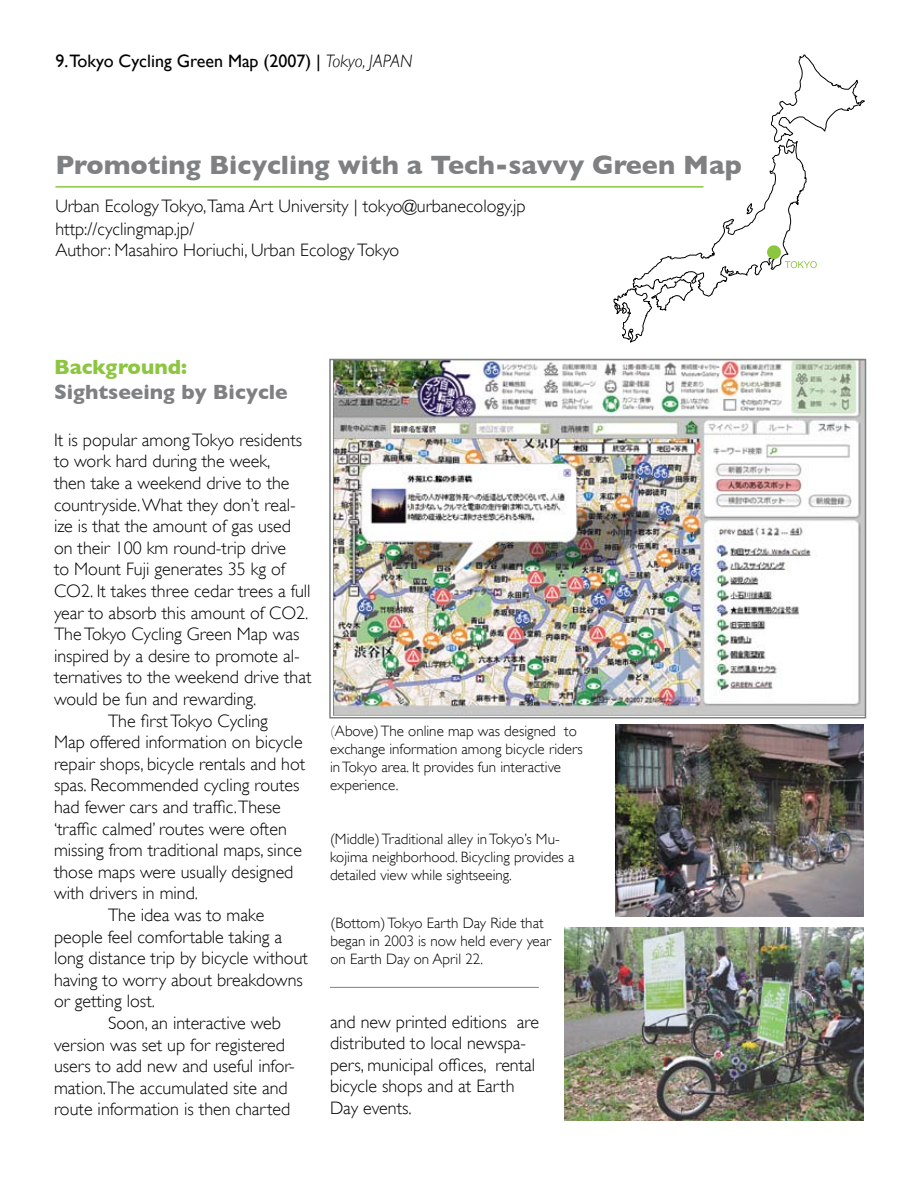
<style>
.page{position:relative;width:918px;height:1188px;background:#fff}
.page>*{position:absolute;margin:0;border:0;box-sizing:border-box;transform-origin:0 0}
.t1{font:700 27px "Gill Sans";color:#7e8082}
.t2{font:700 21px "Gill Sans";color:#7e8082}
.t3{font:700 21px "Gill Sans";color:#8cc63f}
.t4{font:300 18px/21.6px "Gill Sans";color:#000}
.t5{font:18px "Gill Sans";color:#000}
.t6{font:300 15px/18px "Gill Sans";color:#000}
.s1{font-weight:300;font-style:italic}
.s2{color:#7e8082}
</style>
<div class="page">
<hr style="left:55px;top:186px;width:648px;height:2px;background:#8cc63f">
<svg style="left:614px;top:54px;width:251px;height:289px"></svg>
<div style="left:767px;top:245px;width:14px;height:14px;background:#8cc63f;border-radius:50%"></div>
<svg style="left:785px;top:261px;width:32px;height:7px"></svg>
<img style="left:564px;top:927px;width:300px;height:193px">
<img style="left:615px;top:725px;width:249px;height:192px">
<img style="left:333px;top:362px;width:530px;height:353px">
<div style="left:329px;top:359px;width:537px;height:360px;border:2px solid #7e8082"></div>
<hr style="left:330px;top:987px;width:209px;height:1px;background:#7e8082">
<p class="t5" style="left:56px;top:51px;width:359px">9.Tokyo Cycling Green Map (2007) | <span class="s1">Tokyo, JAPAN</span></p>
<h1 class="t1" style="left:55px;top:149px;width:688px">Promoting Bicycling with a Tech-savvy Green Map</h1>
<p class="t4" style="left:55px;top:195px;width:472px">Urban Ecology Tokyo,Tama Art University | tokyo@urbanecology.jp</p>
<p class="t4" style="left:55px;top:218px;width:345px">http://cyclingmap.jp/<br>Author: Masahiro Horiuchi, Urban Ecology Tokyo</p>
<p class="t3" style="left:54px;top:355px;width:135px">Background:</p>
<p class="t2" style="left:54px;top:380px;width:235px">Sightseeing by Bicycle</p>
<p class="t4" style="left:54px;top:429px;width:250px">It is popular among Tokyo residents</p>
<p class="t4" style="left:54px;top:450px;width:218px">to work hard during the week,</p>
<p class="t4" style="left:54px;top:472px;width:237px">then take a weekend drive to the</p>
<p class="t4" style="left:54px;top:494px;width:243px">countryside. What they don’t real-</p>
<p class="t4" style="left:54px;top:515px;width:239px">ize is that the amount of gas used</p>
<p class="t4" style="left:54px;top:537px;width:234px">on their 100 km round-trip drive</p>
<p class="t4" style="left:54px;top:558px;width:233px">to Mount Fuji generates 35 kg of</p>
<p class="t4" style="left:54px;top:580px;width:258px">CO2. It takes three cedar trees a full</p>
<p class="t4" style="left:54px;top:602px;width:256px">year to absorb this amount of CO2.</p>
<p class="t4" style="left:54px;top:623px;width:247px">The Tokyo Cycling Green Map was</p>
<p class="t4" style="left:54px;top:645px;width:247px">inspired by a desire to promote al-</p>
<p class="t4" style="left:54px;top:666px;width:259px">ternatives to the weekend drive that</p>
<p class="t4" style="left:54px;top:688px;width:204px">would be fun and rewarding.</p>
<p class="t4" style="left:108px;top:710px;width:161px">The first Tokyo Cycling</p>
<p class="t4" style="left:54px;top:731px;width:250px">Map offered information on bicycle</p>
<p class="t4" style="left:54px;top:753px;width:253px">repair shops, bicycle rentals and hot</p>
<p class="t4" style="left:54px;top:774px;width:247px">spas. Recommended cycling routes</p>
<p class="t4" style="left:54px;top:796px;width:228px">had fewer cars and traffic.These</p>
<p class="t4" style="left:54px;top:818px;width:234px">‘traffic calmed’ routes were often</p>
<p class="t4" style="left:54px;top:839px;width:249px">missing from traditional maps, since</p>
<p class="t4" style="left:54px;top:861px;width:241px">those maps were usually designed</p>
<p class="t4" style="left:54px;top:882px;width:146px">with drivers in mind.</p>
<p class="t4" style="left:108px;top:904px;width:158px">The idea was to make</p>
<p class="t4" style="left:54px;top:926px;width:230px">people feel comfortable taking a</p>
<p class="t4" style="left:54px;top:947px;width:255px">long distance trip by bicycle without</p>
<p class="t4" style="left:54px;top:969px;width:250px">having to worry about breakdowns</p>
<p class="t4" style="left:54px;top:990px;width:102px">or getting lost.</p>
<p class="t4" style="left:108px;top:1012px;width:175px">Soon, an interactive web</p>
<p class="t4" style="left:54px;top:1034px;width:233px">version was set up for registered</p>
<p class="t4" style="left:54px;top:1055px;width:242px">users to add new and useful infor-</p>
<p class="t4" style="left:54px;top:1077px;width:235px">mation.The accumulated site and</p>
<p class="t4" style="left:54px;top:1098px;width:238px">route information is then charted</p>
<p class="t6" style="left:330px;top:722px;width:254px"><span class="s2">(</span>Above) The online map was designed to exchange information among bicycle riders in Tokyo area. It provides fun interactive experience.</p>
<p class="t6" style="left:330px;top:830px;width:246px">(Middle) Traditional alley in Tokyo’s Mu&shy;kojima neighborhood. Bicycling provides a detailed view while sightseeing.</p>
<p class="t6" style="left:330px;top:914px;width:222px">(Bottom) Tokyo Earth Day Ride that began in 2003 is now held every year on Earth Day on April 22.</p>
<p class="t4" style="left:330px;top:1011px;width:211px">and new printed editions are distributed to local newspa&shy;pers, municipal offices, rental bicycle shops and at Earth<br>Day events.</p>
</div>
